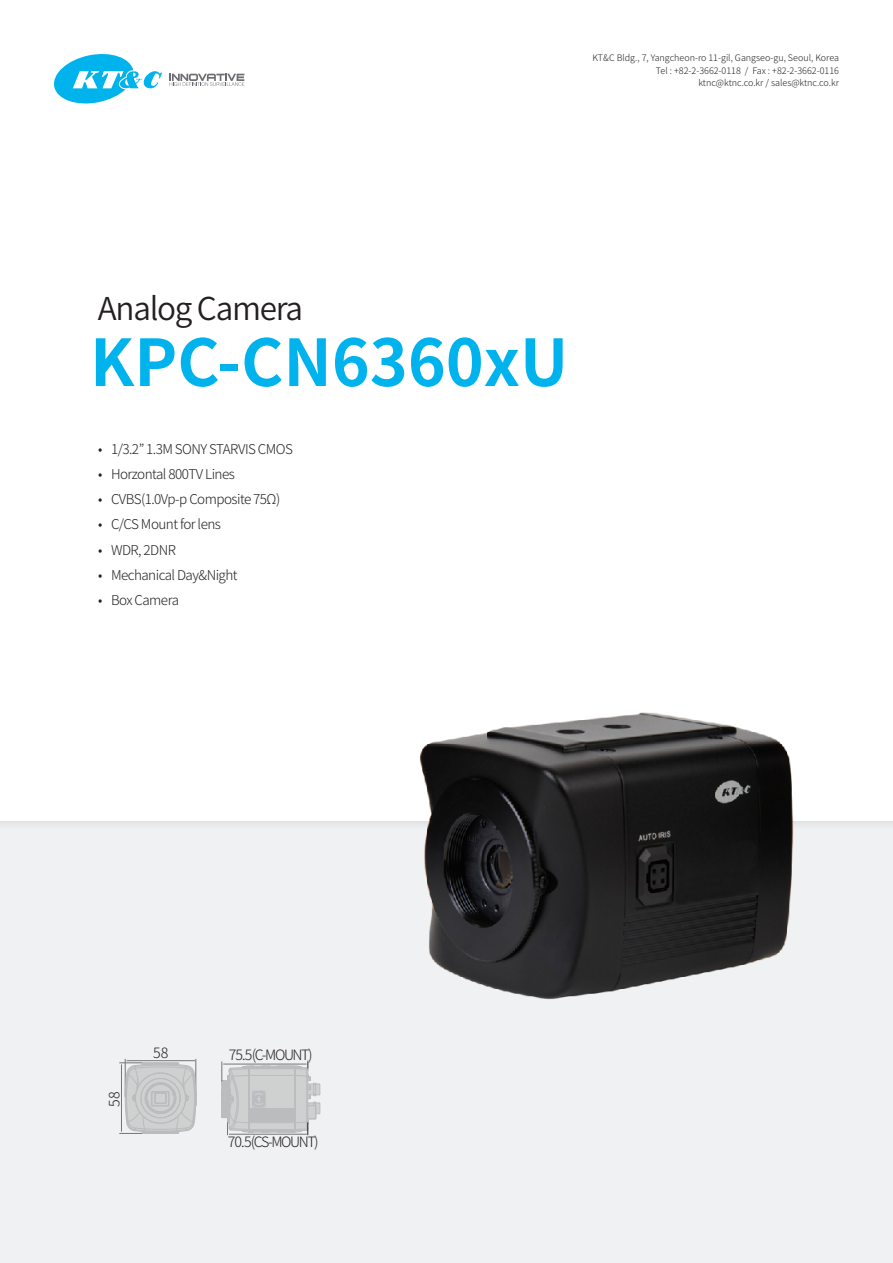
<style>
.page{position:relative;width:893px;height:1263px;background:#fff}
.page>*{position:absolute;margin:0;border:0;box-sizing:border-box;transform-origin:0 0}
.t1{font:700 64.5px "Noto Sans CJ Kkr";color:#00b3ed}
.t2{font:600 31.5px "Noto Sans CJ Kkr";letter-spacing:-.04em;color:#241f21}
.t3{font:300 14.25px "Noto Sans CJ Kkr";letter-spacing:-.1em;color:#231f20}
.t4{font:300 13.5px "Noto Sans CJ Kkr";letter-spacing:-.04em;color:#241f21}
.t5{font:300 9px "Noto Sans CJ Kkr";color:#231f20}
</style>
<div class="page">
<div style="left:0;top:820px;width:893px;height:443px;background:#f0f1f3"></div>
<svg style="left:54px;top:54px;width:108px;height:50px"></svg>
<svg style="left:170px;top:74px;width:74px;height:12px"></svg>
<img style="left:340px;top:712px;width:551px;height:288px">
<hr style="left:196px;top:1059px;width:1px;height:36px;background:#231f20">
<hr style="left:125px;top:1059px;width:1px;height:38px;background:#231f20">
<hr style="left:127px;top:1060px;width:68px;height:1px;background:#231f20">
<svg style="left:119px;top:1062px;width:78px;height:72px;background:#c9cacb"></svg>
<svg style="left:221px;top:1060px;width:99px;height:75px;background:#cacbcc"></svg>
<p class="t5" style="left:592px;top:53px;width:248px">KT&amp;C Bldg., 7, Yangcheon-ro 11-gil, Gangseo-gu, Seoul, Korea</p>
<p class="t5" style="left:656px;top:65px;width:184px">Tel : +82-2-3662-0118 / Fax : +82-2-3662-0116</p>
<p class="t5" style="left:698px;top:78px;width:142px">ktnc@ktnc.co.kr / sales@ktnc.co.kr</p>
<p class="t2" style="left:98px;top:291px;width:207px">Analog Camera</p>
<p class="t1" style="left:90px;top:326px;width:480px">KPC-CN6360xU</p>
<p class="t4" style="left:98px;top:441px;width:196px">• 1/3.2” 1.3M SONY STARVIS CMOS</p>
<p class="t4" style="left:98px;top:466px;width:138px">• Horzontal 800TV Lines</p>
<p class="t4" style="left:98px;top:492px;width:183px">• CVBS(1.0Vp-p Composite 75Ω)</p>
<p class="t4" style="left:98px;top:517px;width:124px">• C/CS Mount for lens</p>
<p class="t4" style="left:98px;top:542px;width:79px">• WDR, 2DNR</p>
<p class="t4" style="left:98px;top:567px;width:141px">• Mechanical Day&amp;Night</p>
<p class="t4" style="left:98px;top:592px;width:82px">• Box Camera</p>
<p class="t3" style="left:106px;top:1107px;width:17px;rotate:-90deg">58</p>
<p class="t3" style="left:153px;top:1045px;width:17px">58</p>
<p class="t3" style="left:229px;top:1046px;width:85px">75.5(C-MOUNT)</p>
<p class="t3" style="left:228px;top:1133px;width:92px">70.5(CS-MOUNT)</p>
</div>
